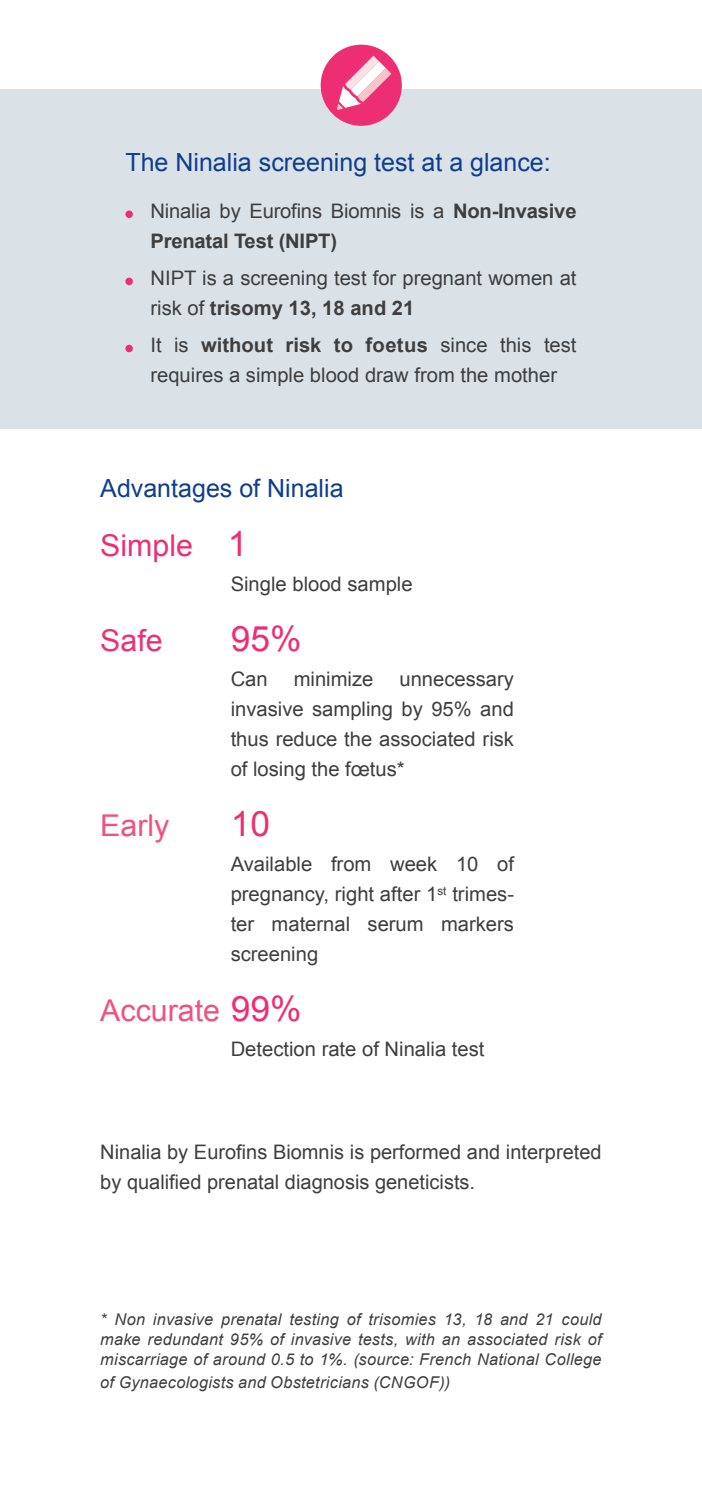
<style>
.page{position:relative;width:702px;height:1489px;background:#fff}
.page>*{position:absolute;margin:0;border:0;box-sizing:border-box;transform-origin:0 0}
._3-Body_puces{font:35px "Arial";color:#ee2e73}
._3-Body_puces-2{font:30px "Arial";color:#f0527e}
._2-Sous-titres{font:30px "Arial";color:#ee2e73}
._3-Body_puces-3{font:30px "Arial";color:#ee2e73}
._2-Sous-titres-2{font:25px "Arial";color:#103d8c}
._3-Body_puces-4{font:20px/30px "Arial";color:#3e3e3f}
._3-Body{font:20px/30px "Arial";color:#3e3e3f}
._3-Body_puces-5{font:700 20px/30px "Arial";letter-spacing:-.01em;color:#3e3e3f}
.Légendes{font:italic 16.25px/20px "Arial";letter-spacing:.015em;color:#3e3e3f;text-align:justify}
.s1{font-weight:400}
.s2{font-weight:700}
.s3{font-size:35px}
.s4{font-size:35px;color:#ee2e73}
</style>
<div class="page">
<div style="left:0;top:89px;width:702px;height:339px;background:#dae2e8"></div>
<div style="left:125px;top:210px;width:8px;height:8px;background:#ee2e73;border-radius:50%"></div>
<div style="left:125px;top:277px;width:8px;height:8px;background:#ee2e73;border-radius:50%"></div>
<div style="left:125px;top:345px;width:8px;height:7px;background:#ee2e73;border-radius:50%"></div>
<div style="left:320px;top:45px;width:82px;height:81px;background:#ee2e73;border-radius:50%"></div>
<svg style="left:337px;top:56px;width:54px;height:54px"></svg>
<p class="_2-Sous-titres-2" style="left:125px;top:146px;width:427px">The Ninalia screening test at a glance:</p>
<p class="_3-Body_puces-5" style="left:150px;top:197px;width:427px"><span class="s1">Ninalia by Eurofins Biomnis is a</span> Non-Invasive<br>Prenatal Test (NIPT)</p>
<p class="_3-Body_puces-4" style="left:150px;top:263px;width:427px">NIPT is a screening test for pregnant women at risk of <span class="s2">trisomy 13, 18 and 21</span></p>
<p class="_3-Body_puces-4" style="left:150px;top:330px;width:427px">It is <span class="s2">without risk to foetus</span> since this test requires a simple blood draw from the mother</p>
<p class="_2-Sous-titres-2" style="left:100px;top:472px;width:245px">Advantages of Ninalia</p>
<p class="_2-Sous-titres" style="left:100px;top:525px;width:148px">Simple <span class="s3">1</span></p>
<p class="_3-Body_puces-4" style="left:231px;top:569px;width:183px">Single blood sample</p>
<p class="_3-Body_puces-3" style="left:100px;top:620px;width:64px">Safe</p>
<p class="_3-Body_puces" style="left:231px;top:615px;width:72px">95%</p>
<p class="_3-Body_puces-4" style="left:231px;top:664px;width:39px">Can</p>
<p class="_3-Body_puces-4" style="left:294px;top:664px;width:81px">minimize</p>
<p class="_3-Body_puces-4" style="left:231px;top:664px;width:285px;text-align:justify;text-indent:169px">unnecessary invasive sampling by 95% and thus reduce the associated risk of losing the fœtus*</p>
<p class="_3-Body_puces-2" style="left:100px;top:806px;width:71px">Early</p>
<p class="_3-Body_puces" style="left:231px;top:800px;width:41px">10</p>
<p class="_3-Body_puces-4" style="left:231px;top:849px;width:285px;text-align:justify">Available from week 10 of pregnancy, right after 1<sup>st</sup> trimes&shy;ter maternal serum markers screening</p>
<p class="_3-Body_puces-2" style="left:100px;top:991px;width:203px">Accurate <span class="s4">99%</span></p>
<p class="_3-Body_puces-4" style="left:231px;top:1034px;width:255px">Detection rate of Ninalia test</p>
<p class="_3-Body" style="left:100px;top:1136px;width:503px">Ninalia by Eurofins Biomnis is performed and interpreted by qualified prenatal diagnosis geneticists.</p>
<p class="Légendes" style="left:100px;top:1309px;width:503px">* Non invasive prenatal testing of trisomies 13, 18 and 21 could make redundant 95% of invasive tests, with an associated risk of miscarriage of around 0.5 to 1%. (source: French National College</p>
<p class="Légendes" style="left:100px;top:1372px;width:351px">of Gynaecologists and Obstetricians (CNGOF))</p>
</div>
